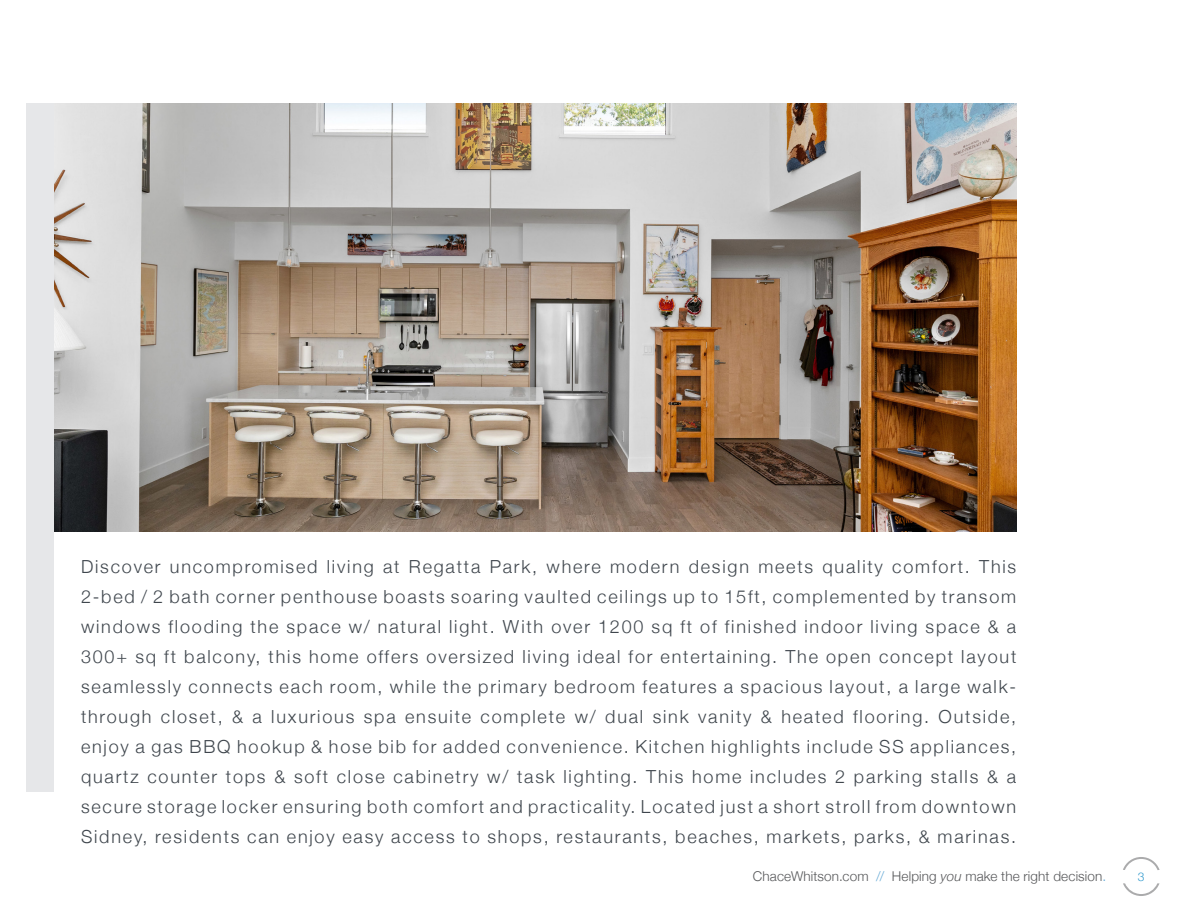
<style>
.page{position:relative;width:1188px;height:918px;background:#fff}
.page>*{position:absolute;margin:0;border:0;box-sizing:border-box;transform-origin:0 0}
.ParaStyle01-Leading_Auto__Align_Left{font:300 18px/30px "Helvetica Neue";letter-spacing:.1em;color:#3f464d;text-align:justify}
.t1{font:300 13.5px "Helvetica Neue";letter-spacing:.01em;color:#57585a}
.t2{font:300 12px "Helvetica Neue";color:#2f99cd}
.s1{color:#62a8d5}
.s2{font-style:italic}
</style>
<div class="page">
<svg style="left:1123px;top:857px;width:37px;height:13px"></svg>
<svg style="left:1123px;top:883px;width:37px;height:13px"></svg>
<img style="left:54px;top:103px;width:962px;height:429px">
<div style="left:26px;top:103px;width:28px;height:689px;background:#e6e7e9"></div>
<p class="ParaStyle01-Leading_Auto__Align_Left" style="left:81px;top:550px;width:937px">Discover uncompromised living at Regatta Park, where modern design meets quality comfort. This 2-bed / 2 bath corner penthouse boasts soaring vaulted ceilings up to 15ft, complemented by transom windows flooding the space w/ natural light. With over 1200 sq ft of finished indoor living space &amp; a 300+ sq ft balcony, this home offers oversized living ideal for entertaining. The open concept layout seamlessly connects each room, while the primary bedroom features a spacious layout, a large walk&shy;through closet, &amp; a luxurious spa ensuite complete w/ dual sink vanity &amp; heated flooring. Outside, enjoy a gas BBQ hookup &amp; hose bib for added convenience. Kitchen highlights include SS appliances, quartz counter tops &amp; soft close cabinetry w/ task lighting. This home includes 2 parking stalls &amp; a secure storage locker ensuring both comfort and practicality. Located just a short stroll from downtown Sidney, residents can enjoy easy access to shops, restaurants, beaches, markets, parks, &amp; marinas.</p>
<p class="t1" style="left:753px;top:865px;width:355px">ChaceWhitson.com <span class="s1">//</span> Helping <span class="s2">you</span> make the right decision<span class="s1">.</span></p>
<p class="t2" style="left:1138px;top:867px;width:8px">3</p>
</div>
